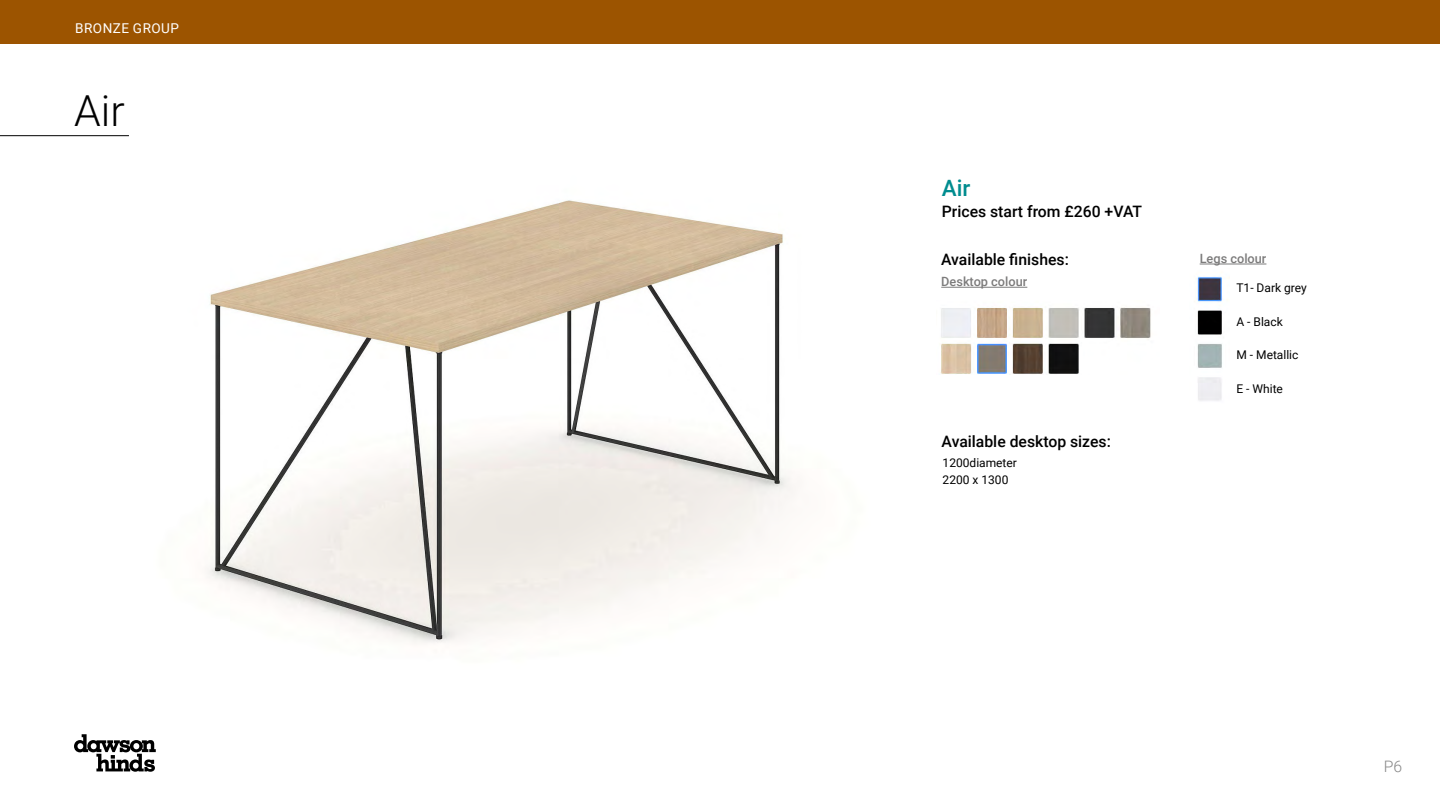
<style>
.page{position:relative;width:1440px;height:810px;background:#fff}
.page>*{position:absolute;margin:0;border:0;box-sizing:border-box;transform-origin:0 0}
.t1{font:300 42.75px "Roboto";color:#000}
.t2{font:500 22.5px "Roboto";color:#008c8f}
.t3{font:500 15.75px "Roboto";color:#000}
.t4{font:300 15.75px "Roboto";color:#878787}
.t5{font:13.58px "Roboto";letter-spacing:.035em;color:#fff}
.t6{font:500 12.75px "Roboto";color:#7c7b7b}
.t7{font:12px/17.2px "Roboto";color:#000}
</style>
<div class="page">
<svg style="left:74px;top:734px;width:82px;height:38px"></svg>
<div style="left:0;top:0;width:1440px;height:44px;background:#9c5400"></div>
<img style="left:207px;top:200px;width:589px;height:444px">
<hr style="left:0;top:135px;width:129px;height:1px;background:#000">
<hr style="left:1200px;top:264px;width:66px;height:1px;background:#7c7b7b">
<img style="left:1197px;top:276px;width:31px;height:125px">
<img style="left:940px;top:307px;width:211px;height:68px">
<hr style="left:941px;top:287px;width:86px;height:1px;background:#7c7b7b">
<p class="t5" style="left:75px;top:19px;width:105px">BRONZE GROUP</p>
<h1 class="t1" style="left:74px;top:81px;width:52px">Air</h1>
<h2 class="t2" style="left:942px;top:172px;width:30px">Air</h2>
<p class="t3" style="left:942px;top:201px;width:202px">Prices start from £260 +VAT</p>
<p class="t3" style="left:941px;top:249px;width:129px">Available finishes:</p>
<p class="t6" style="left:941px;top:273px;width:88px">Desktop colour</p>
<p class="t3" style="left:942px;top:430px;width:171px">Available desktop sizes:</p>
<p class="t7" style="left:943px;top:454px;width:76px">1200diameter<br>2200 x 1300</p>
<p class="t6" style="left:1200px;top:250px;width:68px">Legs colour</p>
<p class="t7" style="left:1236px;top:279px;width:72px">T1- Dark grey</p>
<p class="t7" style="left:1236px;top:312px;width:48px">A - Black</p>
<p class="t7" style="left:1236px;top:346px;width:64px">M - Metallic</p>
<p class="t7" style="left:1236px;top:380px;width:48px">E - White</p>
<p class="t4" style="left:1384px;top:756px;width:20px">P6</p>
</div>
